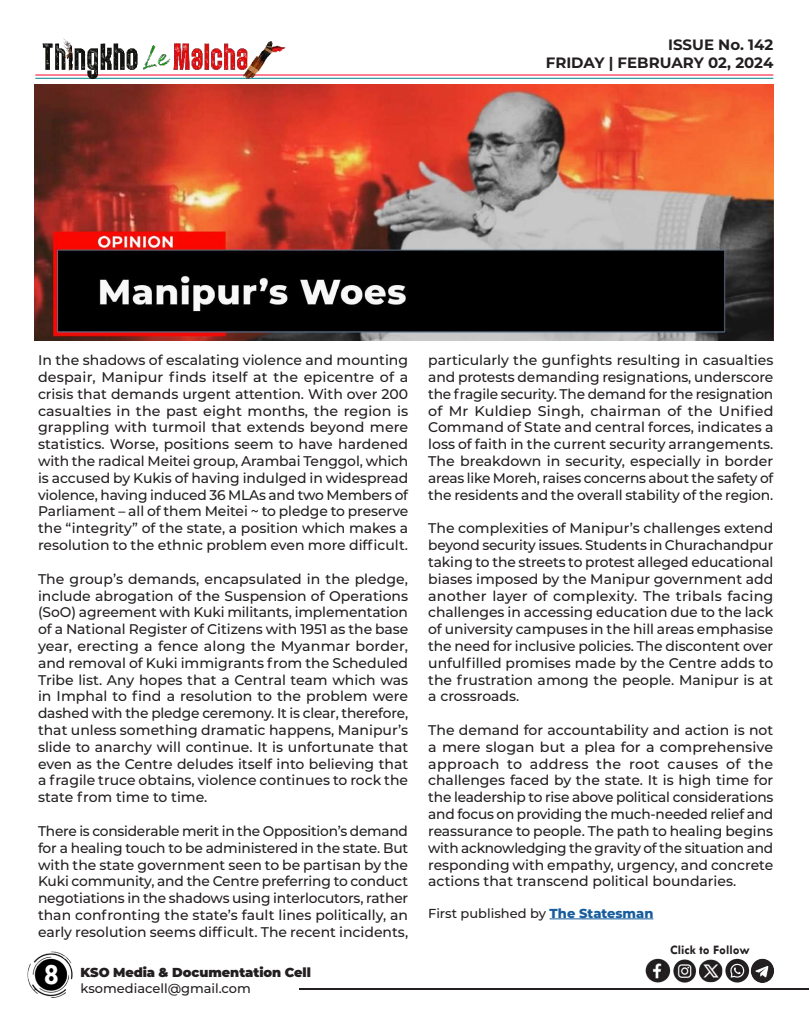
<style>
.page{position:relative;width:810px;height:1013px;background:#fff}
.page>*{position:absolute;margin:0;border:0;box-sizing:border-box;transform-origin:0 0}
.t1{font:700 30px "Tw Cen";color:#fff}
.t2{font:700 15px/18px "Montserrat";color:#231f20;text-align:right}
.t3{font:500 14px/16.8px "Montserrat";color:#231f20;text-align:justify}
.t4{font:500 13px "Montserrat";color:#231f20}
.t5{font:900 13px "Montserrat";letter-spacing:-.005em;color:#231f20}
.t6{font:700 13px "Tw Cen";color:#231f20}
.s1{font-weight:800;color:#175d9e}
</style>
<div class="page">
<hr style="left:299px;top:988px;width:509px;height:1px;background:#231f20">
<img style="left:27px;top:951px;width:46px;height:47px">
<hr style="left:35px;top:74px;width:738px;height:1px;background:#ff002d">
<hr style="left:35px;top:78px;width:738px;height:1px;background:#00848b">
<img style="left:35px;top:38px;width:254px;height:41px">
<img style="left:645px;top:958px;width:129px;height:25px">
<hr style="left:550px;top:918px;width:103px;height:1px;background:#175d9e">
<img style="left:35px;top:85px;width:738px;height:255px">
<p class="t2" style="left:546px;top:35px;width:229px">ISSUE No. 142<br>FRIDAY | FEBRUARY 02, 2024</p>
<p class="t3" style="left:38px;top:351px;width:372px">In the shadows of escalating violence and mounting despair, Manipur finds itself at the epicentre of a crisis that demands urgent attention. With over 200 casualties in the past eight months, the region is grappling with turmoil that extends beyond mere statistics. Worse, positions seem to have hardened with the radical Meitei group, Arambai Tenggol, which is accused by Kukis of having indulged in widespread violence, having induced 36 MLAs and two Members of Parliament – all of them Meitei ~ to pledge to preserve the “integrity” of the state, a position which makes a resolution to the ethnic problem even more difficult.</p>
<p class="t3" style="left:38px;top:569px;width:372px">The group’s demands, encapsulated in the pledge, include abrogation of the Suspension of Operations (SoO) agreement with Kuki militants, implementation of a National Register of Citizens with 1951 as the base year, erecting a fence along the Myanmar border, and removal of Kuki immigrants from the Scheduled Tribe list. Any hopes that a Central team which was in Imphal to find a resolution to the problem were dashed with the pledge ceremony. It is clear, therefore, that unless something dramatic happens, Manipur’s slide to anarchy will continue. It is unfortunate that even as the Centre deludes itself into believing that a fragile truce obtains, violence continues to rock the state from time to time.</p>
<p class="t3" style="left:38px;top:821px;width:372px">There is considerable merit in the Opposition’s demand for a healing touch to be administered in the state. But with the state government seen to be partisan by the Kuki community, and the Centre preferring to conduct negotiations in the shadows using interlocutors, rather than confronting the state’s fault lines politically, an early resolution seems difficult. The recent incidents,</p>
<h1 class="t1" style="left:43px;top:956px;width:17px">8</h1>
<p class="t5" style="left:81px;top:962px;width:232px">KSO Media &amp; Documentation Cell</p>
<p class="t4" style="left:81px;top:978px;width:172px">ksomediacell@gmail.com</p>
<p class="t3" style="left:428px;top:351px;width:347px">particularly the gunfights resulting in casualties and protests demanding resignations, underscore the fragile security. The demand for the resignation of Mr Kuldiep Singh, chairman of the Unified Command of State and central forces, indicates a loss of faith in the current security arrangements.<br>The breakdown in security, especially in border areas like Moreh, raises concerns about the safety of the residents and the overall stability of the region.</p>
<p class="t3" style="left:428px;top:519px;width:347px">The complexities of Manipur’s challenges extend beyond security issues. Students in Churachandpur taking to the streets to protest alleged educational biases imposed by the Manipur government add another layer of complexity. The tribals facing challenges in accessing education due to the lack of university campuses in the hill areas emphasise the need for inclusive policies. The discontent over unfulfilled promises made by the Centre adds to the frustration among the people. Manipur is at a crossroads.</p>
<p class="t3" style="left:428px;top:721px;width:347px">The demand for accountability and action is not a mere slogan but a plea for a comprehensive approach to address the root causes of the challenges faced by the state. It is high time for the leadership to rise above political considerations and focus on providing the much-needed relief and reassurance to people. The path to healing begins with acknowledging the gravity of the situation and responding with empathy, urgency, and concrete actions that transcend political boundaries.</p>
<p class="t4" style="left:428px;top:903px;width:227px">First published by <span class="s1">The Statesman</span></p>
<p class="t6" style="left:670px;top:942px;width:81px">Click to Follow</p>
</div>
